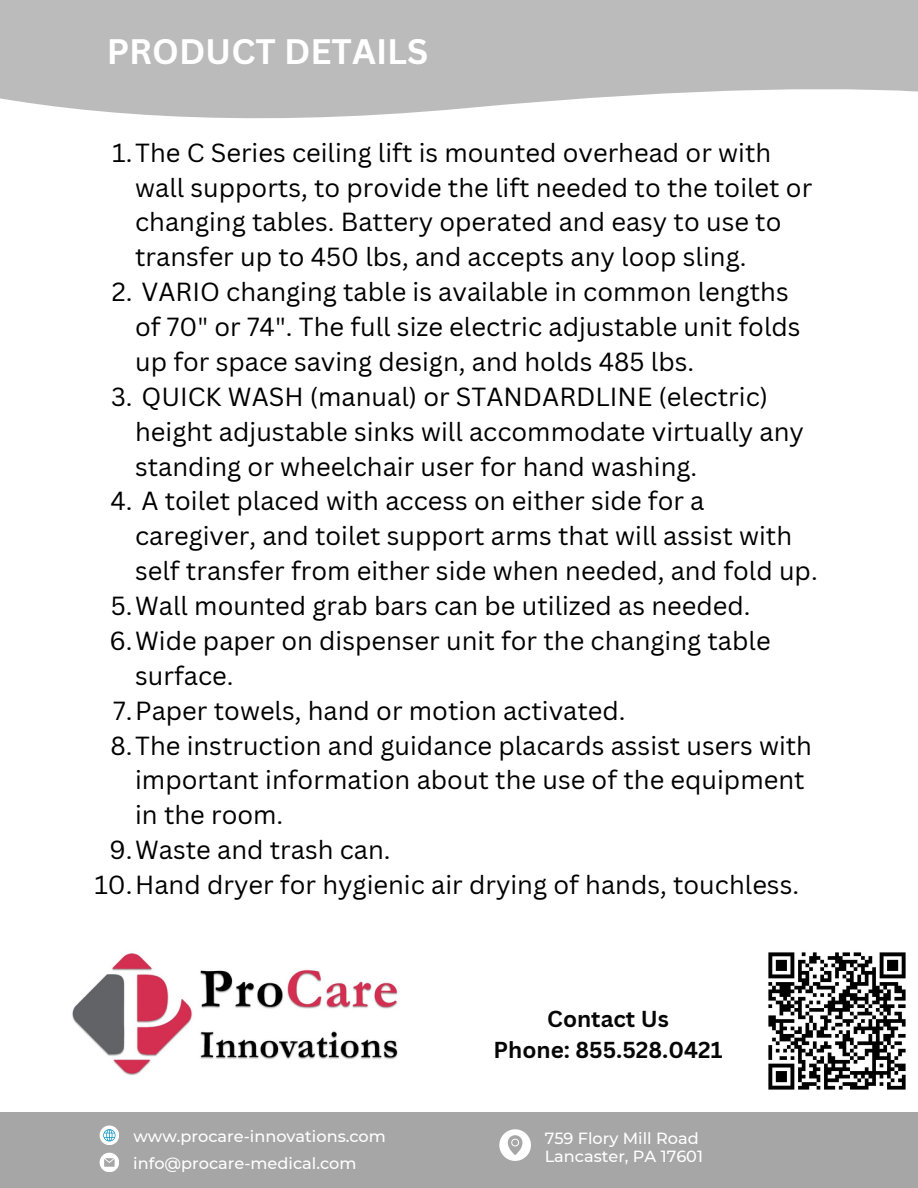
<style>
.page{position:relative;width:918px;height:1188px;background:#fff}
.page>*{position:absolute;margin:0;border:0;box-sizing:border-box;transform-origin:0 0}
.t1{font:700 34.5px "Canva Sans";color:#fff}
.t2{font:25.5px/34.8px "Canva Sans";color:#000}
.t3{font:700 22.5px/30.3px "Canva Sans";color:#060606;text-align:center}
.t4{font:500 16.2px "Montserrat";color:#fff}
</style>
<div class="page">
<img style="left:768px;top:952px;width:138px;height:138px">
<div style="left:0;top:1112px;width:918px;height:76px;background:#a6a6a6"></div>
<svg style="left:100px;top:1126px;width:19px;height:19px"></svg>
<svg style="left:100px;top:1153px;width:19px;height:19px"></svg>
<svg style="left:499px;top:1129px;width:32px;height:32px"></svg>
<img style="left:72px;top:953px;width:326px;height:122px">
<svg style="left:0;top:0;width:918px;height:119px;background:#c3c3c3"></svg>
<p class="t1" style="left:107px;top:27px;width:323px">PRODUCT DETAILS</p>
<p class="t2" style="left:135px;top:134px;width:679px;text-indent:-23px">1.The C Series ceiling lift is mounted overhead or with wall supports, to provide the lift needed to the toilet or changing tables. Battery operated and easy to use to transfer up to 450 lbs, and accepts any loop sling.</p>
<p class="t2" style="left:135px;top:274px;width:667px;text-indent:-23px">2. VARIO changing table is available in common lengths of 70" or 74". The full size electric adjustable unit folds up for space saving design, and holds 485 lbs.</p>
<p class="t2" style="left:135px;top:379px;width:670px;text-indent:-24px">3. QUICK WASH (manual) or STANDARDLINE (electric) height adjustable sinks will accommodate virtually any standing or wheelchair user for hand washing.</p>
<p class="t2" style="left:135px;top:483px;width:684px;text-indent:-25px">4. A toilet placed with access on either side for a caregiver, and toilet support arms that will assist with self transfer from either side when needed, and fold up.</p>
<p class="t2" style="left:111px;top:588px;width:641px">5.Wall mounted grab bars can be utilized as needed.</p>
<h3 class="t2" style="left:109px;top:623px;width:663px">6.Wide paper on dispenser unit for the changing table</h3>
<h3 class="t2" style="left:135px;top:658px;width:100px">surface.</h3>
<p class="t2" style="left:113px;top:692px;width:514px">7.Paper towels, hand or motion activated.</p>
<p class="t2" style="left:110px;top:727px;width:703px">8.The instruction and guidance placards assist users with</p>
<p class="t2" style="left:135px;top:762px;width:671px">important information about the use of the equipment</p>
<p class="t2" style="left:135px;top:797px;width:150px">in the room.</p>
<p class="t2" style="left:110px;top:832px;width:283px">9.Waste and trash can.</p>
<p class="t2" style="left:94px;top:867px;width:706px">10.Hand dryer for hygienic air drying of hands, touchless.</p>
<p class="t4" style="left:133px;top:1126px;width:254px">www.procare-innovations.com</p>
<p class="t4" style="left:133px;top:1153px;width:225px">info@procare-medical.com</p>
<p class="t3" style="left:494px;top:1003px;width:230px">Contact Us<br>Phone: 855.528.0421</p>
<p class="t4" style="left:545px;top:1129px;width:155px">759 Flory Mill Road</p>
<p class="t4" style="left:545px;top:1147px;width:160px">Lancaster, PA 17601</p>
</div>
